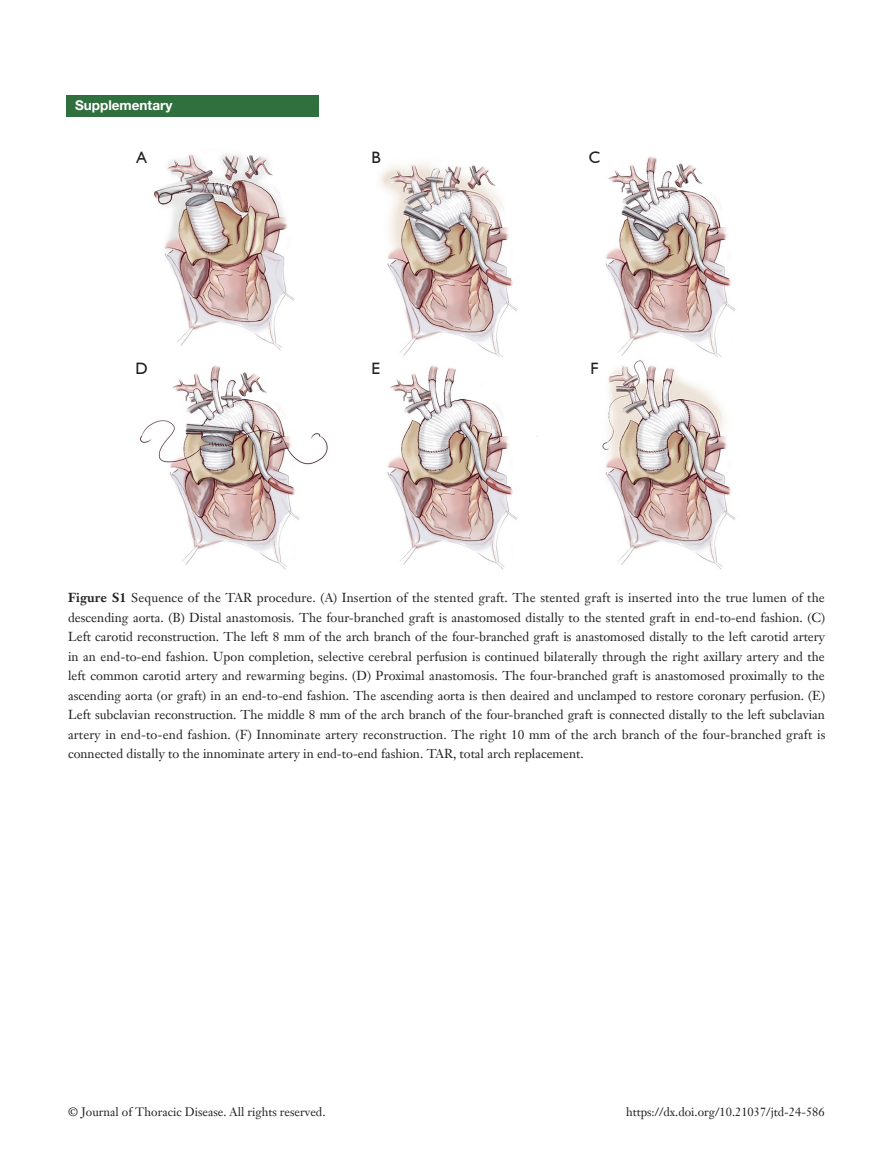
<style>
.page{position:relative;width:893px;height:1170px;background:#fff}
.page>*{position:absolute;margin:0;border:0;box-sizing:border-box;transform-origin:0 0}
.Cite{font:16.5px "Humanist 521 BT";color:#231f20}
.Alanmu{font:700 13.5px "Helvetica Neue LT Pro";color:#fff}
.tuzhu{font:12.75px/19.5px "Janson Text LT";color:#231f20;text-align:justify}
.t1{font:12px "Janson Text LT";color:#231f20}
.s1{font-weight:700}
</style>
<div class="page">
<div style="left:67px;top:95px;width:252px;height:21px;background:#30703e"></div>
<img style="left:139px;top:154px;width:597px;height:416px">
<div style="left:586px;top:149px;width:17px;height:17px;background:#fff"></div>
<div style="left:133px;top:360px;width:17px;height:17px;background:#fff"></div>
<div style="left:368px;top:360px;width:17px;height:17px;background:#fff"></div>
<div style="left:586px;top:360px;width:17px;height:17px;background:#fff"></div>
<div style="left:368px;top:149px;width:17px;height:17px;background:#fff"></div>
<div style="left:133px;top:149px;width:17px;height:17px;background:#fff"></div>
<p class="Alanmu" style="left:75px;top:97px;width:99px">Supplementary</p>
<p class="Cite" style="left:137px;top:147px;width:12px">A</p>
<p class="Cite" style="left:371px;top:147px;width:11px">B</p>
<p class="Cite" style="left:589px;top:147px;width:13px">C</p>
<p class="Cite" style="left:136px;top:358px;width:14px">D</p>
<p class="Cite" style="left:372px;top:358px;width:10px">E</p>
<p class="Cite" style="left:590px;top:358px;width:10px">F</p>
<p class="tuzhu" style="left:68px;top:588px;width:759px"><span class="s1">Figure S1</span> Sequence of the TAR procedure. (A) Insertion of the stented graft. The stented graft is inserted into the true lumen of the descending aorta. (B) Distal anastomosis. The four-branched graft is anastomosed distally to the stented graft in end-to-end fashion. (C)<br>Left carotid reconstruction. The left 8 mm of the arch branch of the four-branched graft is anastomosed distally to the left carotid artery in an end-to-end fashion. Upon completion, selective cerebral perfusion is continued bilaterally through the right axillary artery and the left common carotid artery and rewarming begins. (D) Proximal anastomosis. The four-branched graft is anastomosed proximally to the ascending aorta (or graft) in an end-to-end fashion. The ascending aorta is then deaired and unclamped to restore coronary perfusion. (E)<br>Left subclavian reconstruction. The middle 8 mm of the arch branch of the four-branched graft is connected distally to the left subclavian artery in end-to-end fashion. (F) Innominate artery reconstruction. The right 10 mm of the arch branch of the four-branched graft is connected distally to the innominate artery in end-to-end fashion. TAR, total arch replacement.</p>
<p class="t1" style="left:68px;top:1104px;width:259px">© Journal of Thoracic Disease. All rights reserved.</p>
<p class="t1" style="left:626px;top:1104px;width:200px">https://dx.doi.org/10.21037/jtd-24-586</p>
</div>
